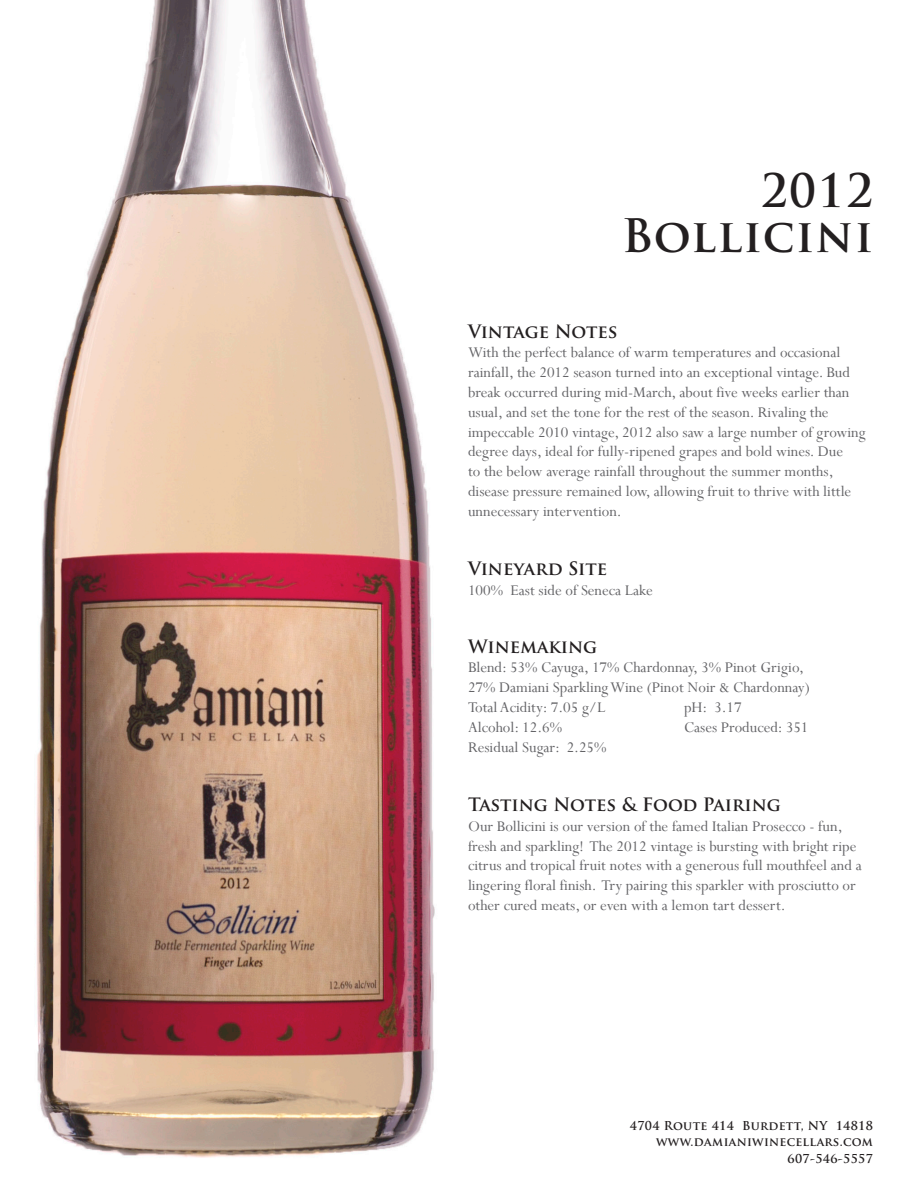
<style>
.page{position:relative;width:918px;height:1188px;background:#fff}
.page>*{position:absolute;margin:0;border:0;box-sizing:border-box;transform-origin:0 0}
.t1{font:700 45px "Trajan Pro";letter-spacing:.03em;color:#231f20}
.t2{font:700 18px "Trajan Pro";color:#231f20}
.t3{font:16.5px/19.8px "Perpetua";color:#636366}
.t4{font:700 12px/16.5px "Trajan Pro";letter-spacing:.025em;color:#231f20;text-align:right}
</style>
<div class="page">
<img style="left:36px;top:0;width:399px;height:1158px">
<p class="t1" style="left:761px;top:163px;width:114px">2012</p>
<p class="t1" style="left:622px;top:208px;width:253px">Bollicini</p>
<p class="t2" style="left:468px;top:320px;width:151px">Vintage Notes</p>
<p class="t3" style="left:468px;top:342px;width:399px">With the perfect balance of warm temperatures and occasional rainfall, the 2012 season turned into an exceptional vintage. Bud break occurred during mid-March, about five weeks earlier than usual, and set the tone for the rest of the season. Rivaling the impeccable 2010 vintage, 2012 also saw a large number of growing degree days, ideal for fully-ripened grapes and bold wines. Due<br>to the below average rainfall throughout the summer months, disease pressure remained low, allowing fruit to thrive with little unnecessary intervention.</p>
<p class="t2" style="left:468px;top:557px;width:141px">Vineyard Site</p>
<p class="t3" style="left:468px;top:580px;width:186px">100% East side of Seneca Lake</p>
<p class="t2" style="left:468px;top:635px;width:131px">Winemaking</p>
<p class="t3" style="left:468px;top:657px;width:344px">Blend: 53% Cayuga, 17% Chardonnay, 3% Pinot Grigio,<br>27% Damiani Sparkling Wine (Pinot Noir &amp; Chardonnay)</p>
<p class="t3" style="left:468px;top:697px;width:139px">Total Acidity: 7.05 g/L</p>
<p class="t3" style="left:684px;top:697px;width:59px">pH: 3.17</p>
<p class="t3" style="left:468px;top:717px;width:96px">Alcohol: 12.6%</p>
<p class="t3" style="left:684px;top:717px;width:126px">Cases Produced: 351</p>
<p class="t3" style="left:468px;top:737px;width:140px">Residual Sugar: 2.25%</p>
<p class="t2" style="left:468px;top:793px;width:314px">Tasting Notes &amp; Food Pairing</p>
<p class="t3" style="left:468px;top:816px;width:395px">Our Bollicini is our version of the famed Italian Prosecco - fun, fresh and sparkling! The 2012 vintage is bursting with bright ripe citrus and tropical fruit notes with a generous full mouthfeel and a lingering floral finish. Try pairing this sparkler with prosciutto or other cured meats, or even with a lemon tart dessert.</p>
<p class="t4" style="left:630px;top:1117px;width:245px">4704 Route 414 Burdett, NY 14818 www.damianiwinecellars.com<br>607-546-5557</p>
</div>
